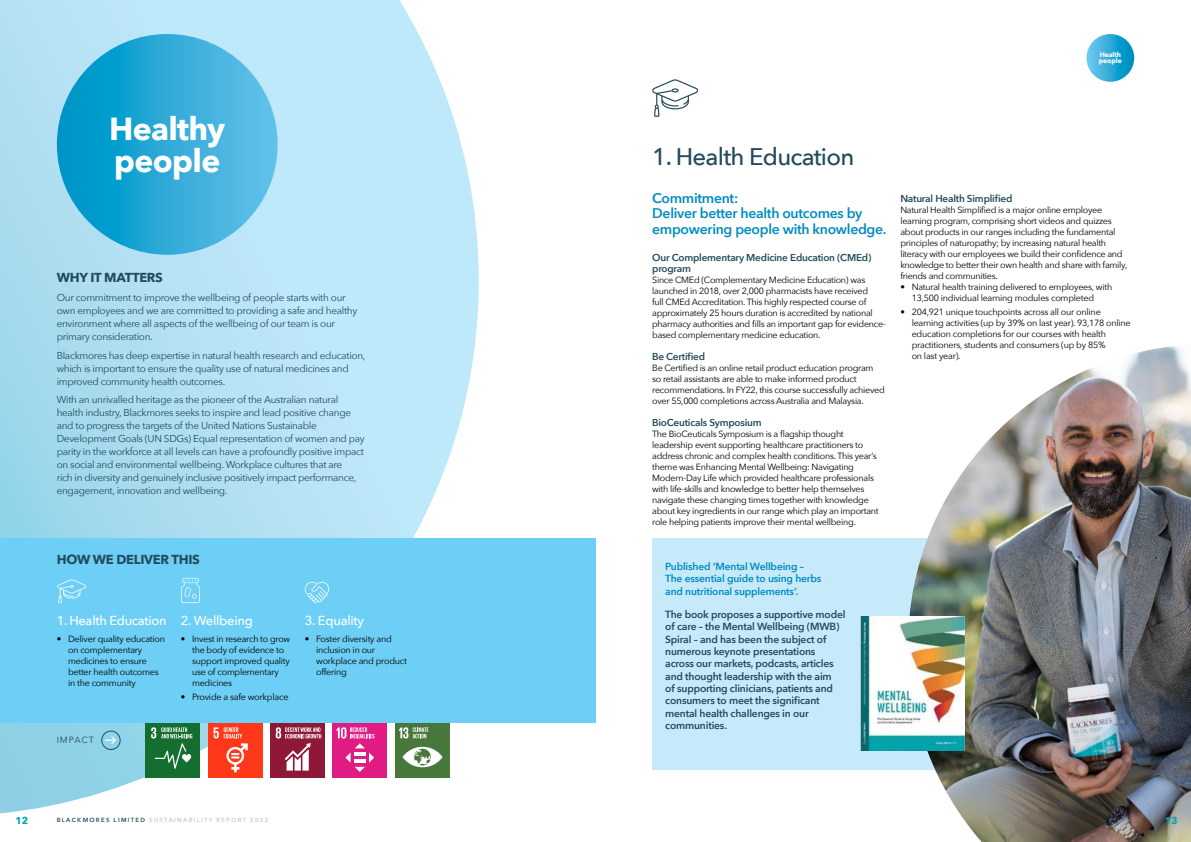
<style>
.page{position:relative;width:1191px;height:842px;background:#fff}
.page>*{position:absolute;margin:0;border:0;box-sizing:border-box;transform-origin:0 0}
.t1{font:700 31.9px/31.9px "Avenir Next";letter-spacing:-.02em;color:#fff}
.t2{font:500 24px "Avenir Next";letter-spacing:-.03em;color:#234b5d}
.t3{font:600 14px/15.5px "Avenir Next";letter-spacing:-.02em;color:#008cc0}
.t4{font:500 13px "Avenir Next";letter-spacing:-.02em;color:#fff}
.t5{font:700 13px "Avenir Next";letter-spacing:-.02em;color:#234b5d}
.t6{font:600 10.3px/12.3px "Avenir Next";letter-spacing:-.02em;color:#234b5d}
.t7{font:600 10.3px/12.3px "Avenir Next";letter-spacing:-.02em;color:#008cc0}
.t8{font:10px/13px "Avenir Next";letter-spacing:-.03em;color:#234b5d}
.t9{font:600 10px/11px "Avenir Next";letter-spacing:-.02em;color:#234b5d}
.t10{font:700 10px "Avenir Next";color:#00a6b3}
.t11{font:9px/11px "Avenir Next";letter-spacing:-.03em;color:#000}
.t12{font:9px "Avenir Next";letter-spacing:.09em;color:#234b5d}
.t13{font:700 6.9px/6.2px "Avenir Next";letter-spacing:-.02em;color:#fff}
.t14{font:500 6px "Avenir Next";letter-spacing:.22em;color:#bcbec0}
.s1{font-weight:600;color:#234b5d}
</style>
<div class="page">
<svg style="left:0;top:0;width:479px;height:814px;background:#bce5f5"></svg>
<svg style="left:1086px;top:34px;width:48px;height:48px;background:#30abd8"></svg>
<div style="left:0;top:539px;width:595px;height:184px;background:#6dcff6"></div>
<svg style="left:57px;top:34px;width:221px;height:221px;background:#2caad7"></svg>
<div style="left:652px;top:539px;width:291px;height:231px;background:#c7eafb"></div>
<svg style="left:652px;top:79px;width:46px;height:38px"></svg>
<img style="left:908px;top:346px;width:283px;height:496px">
<div style="left:101px;top:731px;width:20px;height:19px;border:1px solid #234b5d;border-radius:50%"></div>
<svg style="left:105px;top:736px;width:11px;height:8px"></svg>
<svg style="left:181px;top:578px;width:19px;height:25px"></svg>
<svg style="left:305px;top:582px;width:25px;height:21px"></svg>
<svg style="left:57px;top:579px;width:29px;height:24px"></svg>
<div style="left:271px;top:723px;width:54px;height:54px;background:#8f1838"></div>
<svg style="left:276px;top:727px;width:45px;height:44px"></svg>
<div style="left:146px;top:723px;width:54px;height:54px;background:#136e30"></div>
<svg style="left:151px;top:727px;width:41px;height:42px"></svg>
<div style="left:333px;top:723px;width:54px;height:54px;background:#e01b83"></div>
<svg style="left:336px;top:727px;width:38px;height:45px"></svg>
<div style="left:395px;top:723px;width:54px;height:54px;background:#48773c"></div>
<svg style="left:402px;top:747px;width:40px;height:20px"></svg>
<svg style="left:399px;top:727px;width:29px;height:11px"></svg>
<div style="left:208px;top:723px;width:54px;height:54px;background:#ff381a"></div>
<svg style="left:214px;top:727px;width:34px;height:45px"></svg>
<img style="left:861px;top:616px;width:103px;height:134px">
<h1 class="t1" style="left:109px;top:112px;width:118px">Healthy people</h1>
<h3 class="t5" style="left:57px;top:266px;width:108px">WHY IT MATTERS</h3>
<p class="t8" style="left:57px;top:291px;width:302px">Our commitment to improve the wellbeing of people starts with our own employees and we are committed to providing a safe and healthy environment where all aspects of the wellbeing of our team is our primary consideration.</p>
<p class="t8" style="left:57px;top:348px;width:310px">Blackmores has deep expertise in natural health research and education, which is important to ensure the quality use of natural medicines and improved community health outcomes.</p>
<p class="t8" style="left:57px;top:393px;width:309px">With an unrivalled heritage as the pioneer of the Australian natural health industry, Blackmores seeks to inspire and lead positive change and to progress the targets of the United Nations Sustainable Development Goals (UN SDGs) Equal representation of women and pay parity in the workforce at all levels can have a profoundly positive impact on social and environmental wellbeing. Workplace cultures that are<br>rich in diversity and genuinely inclusive positively impact performance, engagement, innovation and wellbeing.</p>
<h3 class="t5" style="left:57px;top:548px;width:145px">HOW WE DELIVER THIS</h3>
<h3 class="t4" style="left:57px;top:610px;width:111px">1. Health Education</h3>
<p class="t11" style="left:68px;top:633px;width:99px;text-indent:-11px">• Deliver quality education on complementary medicines to ensure better health outcomes in the community</p>
<p class="t12" style="left:57px;top:732px;width:39px">IMPACT</p>
<h3 class="t4" style="left:181px;top:610px;width:74px">2. Wellbeing</h3>
<p class="t11" style="left:192px;top:633px;width:100px;text-indent:-11px">• Invest in research to grow the body of evidence to support improved quality use of complementary medicines</p>
<p class="t11" style="left:181px;top:691px;width:109px">• Provide a safe workplace</p>
<h3 class="t4" style="left:305px;top:610px;width:61px">3. Equality</h3>
<p class="t11" style="left:316px;top:633px;width:92px;text-indent:-11px">• Foster diversity and inclusion in our workplace and product offering</p>
<p class="t10" style="left:16px;top:811px;width:14px">12</p>
<p class="t14" style="left:57px;top:815px;width:213px"><span class="s1">BLACKMORES LIMITED</span> SUSTAINABILITY REPORT 2022</p>
<p class="t13" style="left:1098px;top:51px;width:24px">Health people</p>
<h2 class="t2" style="left:652px;top:136px;width:204px">1. Health Education</h2>
<h3 class="t3" style="left:652px;top:190px;width:236px">Commitment:<br>Deliver better health outcomes by empowering people with knowledge.</h3>
<p class="t9" style="left:652px;top:252px;width:221px">Our Complementary Medicine Education (CMEd) program</p>
<p class="t11" style="left:652px;top:274px;width:235px">Since CMEd (Complementary Medicine Education) was launched in 2018, over 2,000 pharmacists have received<br>full CMEd Accreditation. This highly respected course of approximately 25 hours duration is accredited by national pharmacy authorities and fills an important gap for evidence&shy;based complementary medicine education.</p>
<p class="t9" style="left:652px;top:351px;width:54px">Be Certified</p>
<p class="t11" style="left:652px;top:362px;width:234px">Be Certified is an online retail product education program so retail assistants are able to make informed product recommendations. In FY22, this course successfully achieved over 55,000 completions across Australia and Malaysia.</p>
<p class="t9" style="left:652px;top:417px;width:111px">BioCeuticals Symposium</p>
<p class="t11" style="left:652px;top:428px;width:228px">The BioCeuticals Symposium is a flagship thought leadership event supporting healthcare practitioners to address chronic and complex health conditions. This year’s theme was Enhancing Mental Wellbeing: Navigating Modern-Day Life which provided healthcare professionals with life-skills and knowledge to better help themselves navigate these changing times together with knowledge about key ingredients in our range which play an important role helping patients improve their mental wellbeing.</p>
<p class="t7" style="left:665px;top:560px;width:158px">Published ‘Mental Wellbeing –<br>The essential guide to using herbs and nutritional supplements’.</p>
<p class="t6" style="left:665px;top:608px;width:182px">The book proposes a supportive model of care – the Mental Wellbeing (MWB)<br>Spiral – and has been the subject of numerous keynote presentations across our markets, podcasts, articles and thought leadership with the aim<br>of supporting clinicians, patients and consumers to meet the significant mental health challenges in our communities.</p>
<p class="t9" style="left:900px;top:193px;width:114px">Natural Health Simplified</p>
<p class="t11" style="left:900px;top:204px;width:228px">Natural Health Simplified is a major online employee learning program, comprising short videos and quizzes about products in our ranges including the fundamental principles of naturopathy; by increasing natural health literacy with our employees we build their confidence and knowledge to better their own health and share with family, friends and communities.</p>
<p class="t11" style="left:911px;top:281px;width:202px;text-indent:-11px">• Natural health training delivered to employees, with<br>13,500 individual learning modules completed</p>
<p class="t11" style="left:911px;top:306px;width:221px;text-indent:-11px">• 204,921 unique touchpoints across all our online learning activities (up by 39% on last year). 93,178 online education completions for our courses with health practitioners, students and consumers (up by 85%<br>on last year).</p>
<p class="t10" style="left:1164px;top:811px;width:14px">13</p>
</div>
